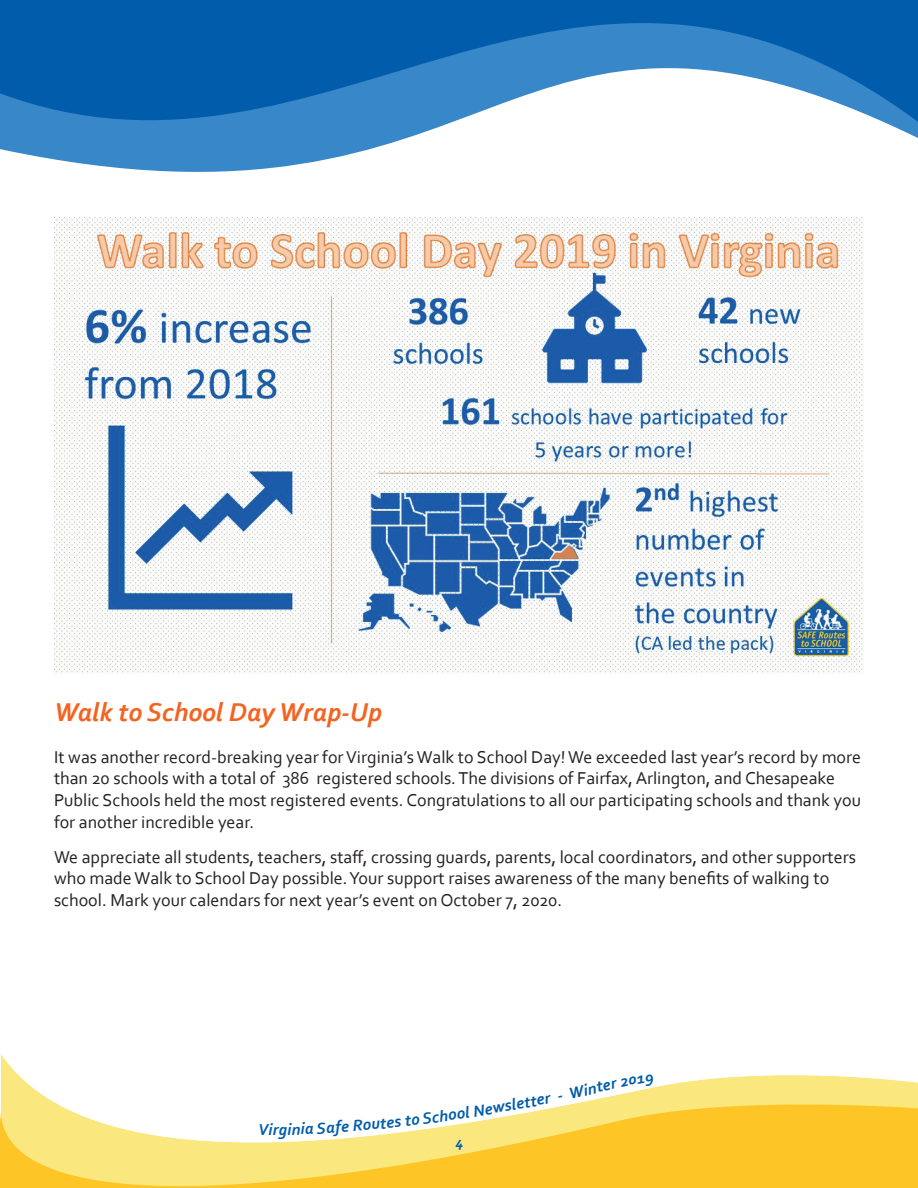
<style>
.page{position:relative;width:918px;height:1188px;background:#fff}
.page>*{position:absolute;margin:0;border:0;box-sizing:border-box;transform-origin:0 0}
.t1{font:italic 700 27px "Corbel";color:#f36421}
.t2{font:18px/21.6px "Corbel";color:#231f20}
.t3{font:italic 700 16.5px "Corbel";color:#015dab}
.t4{font:italic 700 15px "Corbel";color:#015dab}
</style>
<div class="page">
<img style="left:0;top:1054px;width:918px;height:134px">
<svg style="left:0;top:0;width:918px;height:172px"></svg>
<img style="left:54px;top:217px;width:810px;height:457px">
<svg style="left:269px;top:1120px;width:102px;height:19px"></svg>
<svg style="left:405px;top:1109px;width:52px;height:17px"></svg>
<svg style="left:558px;top:1095px;width:5px;height:3px"></svg>
<svg style="left:569px;top:1073px;width:85px;height:25px"></svg>
<h1 class="t1" style="left:54px;top:695px;width:329px">Walk to School Day Wrap-Up</h1>
<p class="t2" style="left:54px;top:746px;width:809px">It was another record-breaking year for Virginia’s Walk to School Day! We exceeded last year’s record by more than 20 schools with a total of 386 registered schools. The divisions of Fairfax, Arlington, and Chesapeake Public Schools held the most registered events. Congratulations to all our participating schools and thank you for another incredible year.</p>
<p class="t2" style="left:54px;top:846px;width:804px">We appreciate all students, teachers, staff, crossing guards, parents, local coordinators, and other supporters who made Walk to School Day possible. Your support raises awareness of the many benefits of walking to school. Mark your calendars for next year’s event on October 7, 2020.</p>
<p class="t3" style="left:258px;top:1119px;width:12px">V</p>
<p class="t3" style="left:370px;top:1114px;width:32px;rotate:-6deg">utes</p>
<p class="t3" style="left:455px;top:1104px;width:38px;rotate:-9deg">ol Ne</p>
<p class="t3" style="left:491px;top:1098px;width:33px;rotate:-10deg">wsle</p>
<p class="t3" style="left:522px;top:1092px;width:28px;rotate:-11deg">tter</p>
<p class="t4" style="left:456px;top:1133px;width:9px">4</p>
</div>
